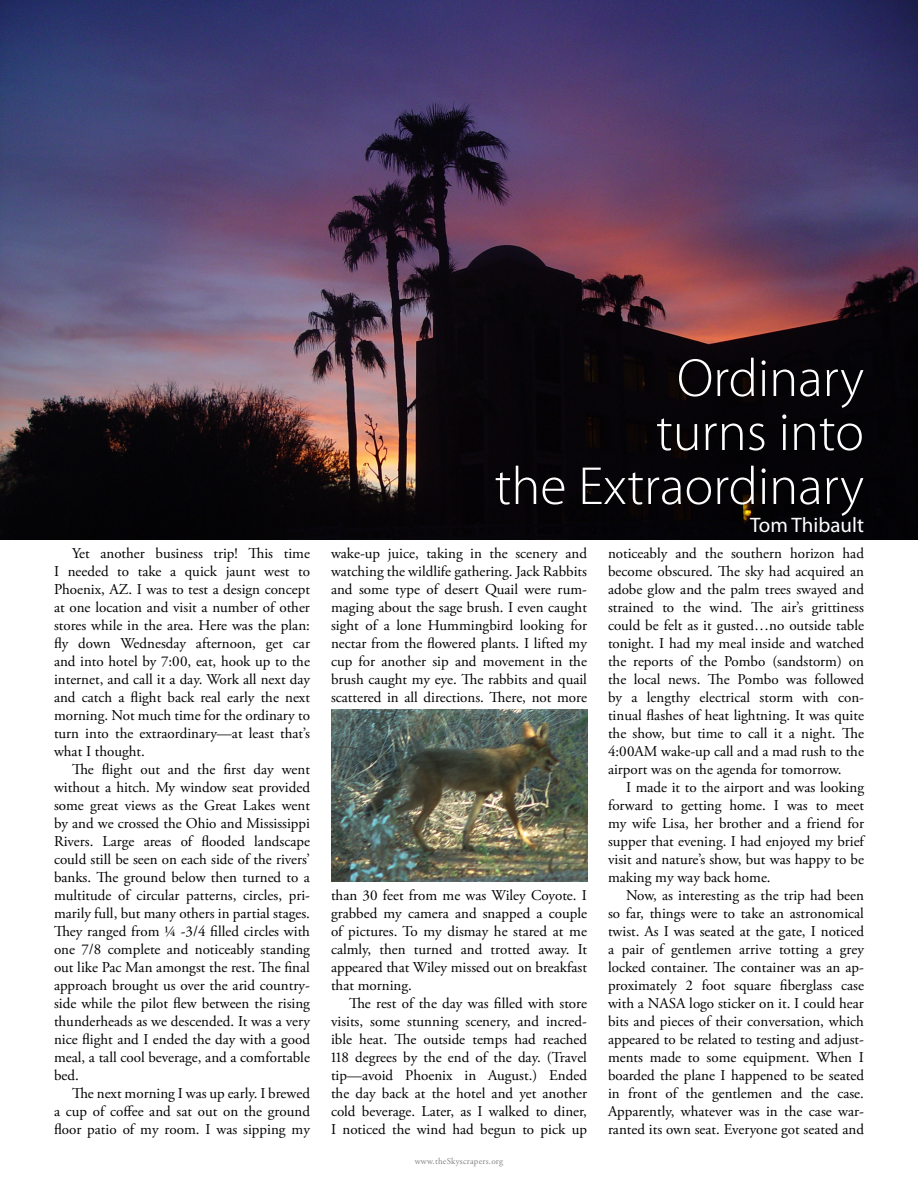
<style>
.page{position:relative;width:918px;height:1188px;background:#fff}
.page>*{position:absolute;margin:0;border:0;box-sizing:border-box;transform-origin:0 0}
.t1{font:300 54px/54px "Myriad Pro";color:#fff;text-align:right}
.t2{font:21px "Myriad Pro";color:#fff}
.t3{font:15px/18px "Adobe Garamond Pro";color:#000;text-align:justify}
.t4{font:9px "Adobe Garamond Pro";letter-spacing:.025em;color:#808285}
</style>
<div class="page">
<img style="left:0;top:0;width:918px;height:540px">
<img style="left:331px;top:710px;width:256px;height:172px">
<svg style="left:139px;top:22px;width:9px;height:9px"></svg>
<p class="t3" style="left:54px;top:545px;width:258px;text-indent:18px">Yet another business trip! This time I needed to take a quick jaunt west to Phoenix, AZ. I was to test a design concept at one location and visit a number of other stores while in the area. Here was the plan: fly down Wednesday afternoon, get car and into hotel by 7:00, eat, hook up to the internet, and call it a day. Work all next day and catch a flight back real early the next morning. Not much time for the ordinary to turn into the extraordinary—at least that’s what I thought.</p>
<p class="t3" style="left:54px;top:761px;width:258px;text-indent:18px">The flight out and the first day went without a hitch. My window seat provided some great views as the Great Lakes went by and we crossed the Ohio and Mississippi Rivers. Large areas of flooded landscape could still be seen on each side of the rivers’ banks. The ground below then turned to a multitude of circular patterns, circles, pri&shy;marily full, but many others in partial stages.<br>They ranged from ¼ -3/4 filled circles with one 7/8 complete and noticeably standing out like Pac Man amongst the rest. The final approach brought us over the arid country&shy;side while the pilot flew between the rising thunderheads as we descended. It was a very nice flight and I ended the day with a good meal, a tall cool beverage, and a comfortable bed.</p>
<p class="t3" style="left:54px;top:1085px;width:258px;text-indent:18px">The next morning I was up early. I brewed a cup of coffee and sat out on the ground floor patio of my room. I was sipping my</p>
<h1 class="t1" style="left:495px;top:351px;width:371px">Ordinary<br>turns into<br>the Extraordinary</h1>
<h2 class="t2" style="left:750px;top:512px;width:115px">Tom Thibault</h2>
<p class="t3" style="left:331px;top:545px;width:258px">wake-up juice, taking in the scenery and watching the wildlife gathering. Jack Rabbits and some type of desert Quail were rum&shy;maging about the sage brush. I even caught sight of a lone Hummingbird looking for nectar from the flowered plants. I lifted my cup for another sip and movement in the brush caught my eye. The rabbits and quail scattered in all directions. There, not more</p>
<p class="t3" style="left:331px;top:887px;width:258px">than 30 feet from me was Wiley Coyote. I grabbed my camera and snapped a couple of pictures. To my dismay he stared at me calmly, then turned and trotted away. It appeared that Wiley missed out on breakfast that morning.</p>
<p class="t3" style="left:331px;top:995px;width:258px;text-indent:18px">The rest of the day was filled with store visits, some stunning scenery, and incred&shy;ible heat. The outside temps had reached 118 degrees by the end of the day. (Travel tip—avoid Phoenix in August.) Ended the day back at the hotel and yet another cold beverage. Later, as I walked to diner, I noticed the wind had begun to pick up</p>
<p class="t4" style="left:415px;top:1156px;width:90px">www.theSkyscrapers.org</p>
<p class="t3" style="left:608px;top:545px;width:258px">noticeably and the southern horizon had become obscured. The sky had acquired an adobe glow and the palm trees swayed and strained to the wind. The air’s grittiness could be felt as it gusted…no outside table tonight. I had my meal inside and watched the reports of the Pombo (sandstorm) on the local news. The Pombo was followed by a lengthy electrical storm with con&shy;tinual flashes of heat lightning. It was quite the show, but time to call it a night. The 4:00AM wake-up call and a mad rush to the airport was on the agenda for tomorrow.</p>
<p class="t3" style="left:608px;top:779px;width:258px;text-indent:18px">I made it to the airport and was looking forward to getting home. I was to meet my wife Lisa, her brother and a friend for supper that evening. I had enjoyed my brief visit and nature’s show, but was happy to be making my way back home.</p>
<p class="t3" style="left:608px;top:887px;width:258px;text-indent:18px">Now, as interesting as the trip had been so far, things were to take an astronomical twist. As I was seated at the gate, I noticed a pair of gentlemen arrive totting a grey locked container. The container was an ap&shy;proximately 2 foot square fiberglass case with a NASA logo sticker on it. I could hear bits and pieces of their conversation, which appeared to be related to testing and adjust&shy;ments made to some equipment. When I boarded the plane I happened to be seated in front of the gentlemen and the case.<br>Apparently, whatever was in the case war&shy;ranted its own seat. Everyone got seated and</p>
</div>
